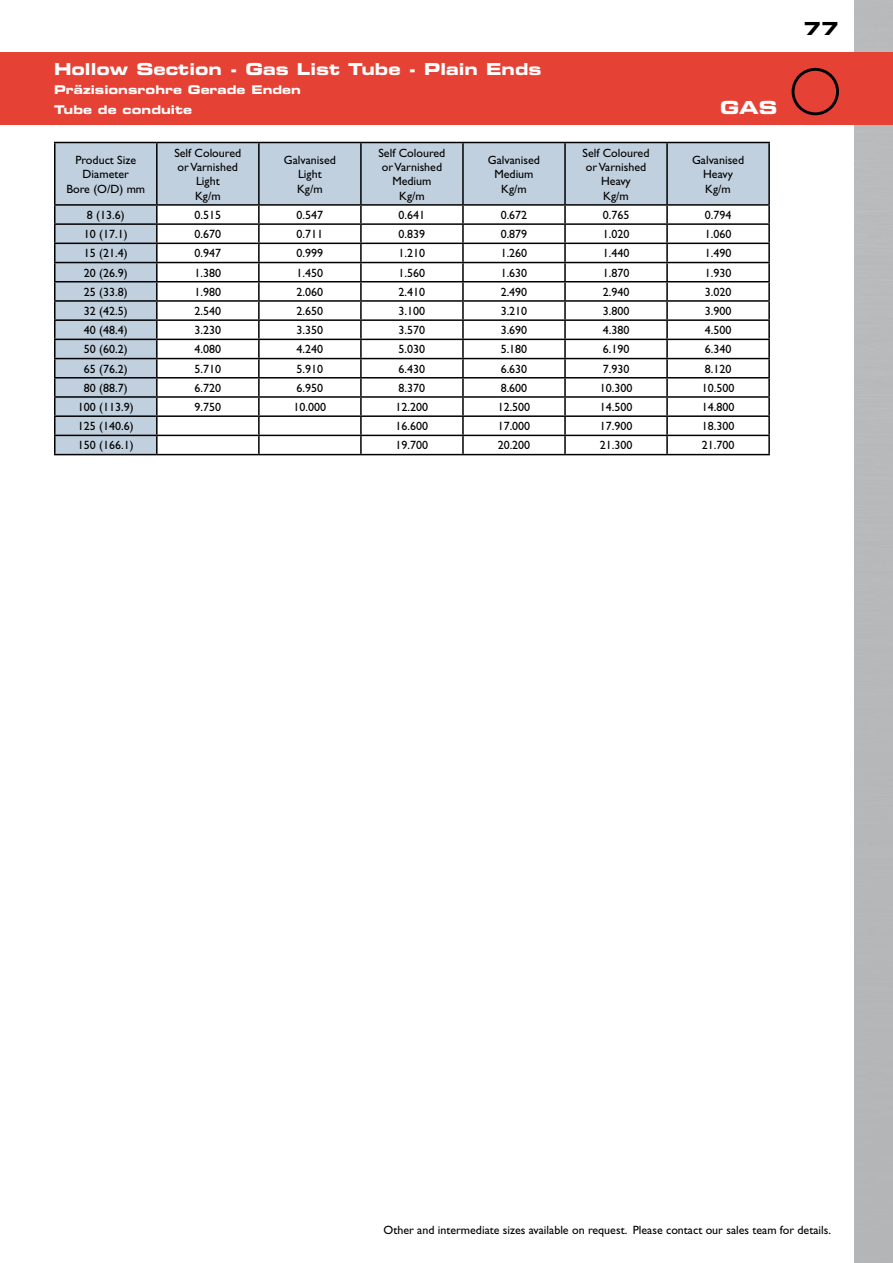
<style>
.page{position:relative;width:893px;height:1263px;background:#fff}
.page>*{position:absolute;margin:0;border:0;box-sizing:border-box;transform-origin:0 0}
.t1{font:18px "Eurostile Bold Extended Two";color:#fff}
.t2{font:18px "Eurostile Bold Extended Two";color:#000}
.t3{font:16.5px "Eurostile Bold Extended Two";color:#fff}
.t4{font:12px/14.4px "Gill Sans";color:#000;text-align:center}
.t5{font:12px/19.5px "Eurostile Bold Extended Two";color:#fff}
</style>
<div class="page">
<div style="left:0;top:52px;width:893px;height:73px;background:#e64135"></div>
<svg style="left:54px;top:142px;width:716px;height:312px"></svg>
<hr style="left:54px;top:454px;width:103px;height:1px;background:#000">
<hr style="left:157px;top:454px;width:102px;height:1px;background:#000">
<hr style="left:259px;top:454px;width:102px;height:1px;background:#000">
<hr style="left:361px;top:454px;width:102px;height:1px;background:#000">
<hr style="left:463px;top:454px;width:102px;height:1px;background:#000">
<hr style="left:565px;top:454px;width:102px;height:1px;background:#000">
<hr style="left:667px;top:454px;width:103px;height:1px;background:#000">
<div style="left:792px;top:68px;width:47px;height:47px;border:3px solid #000;border-radius:50%"></div>
<h2 class="t3" style="left:54px;top:57px;width:489px">Hollow Section - Gas List Tube - Plain Ends</h2>
<p class="t5" style="left:54px;top:80px;width:248px">Präzisionsrohre Gerade Enden<br>Tube de conduite</p>
<h1 class="t1" style="left:720px;top:95px;width:59px">GAS</h1>
<p class="t4" style="left:66px;top:153px;width:80px">Product Size<br>Diameter<br>Bore (O/D) mm</p>
<p class="t4" style="left:174px;top:145px;width:68px">Self Coloured or Varnished<br>Light<br>Kg/m</p>
<p class="t4" style="left:284px;top:153px;width:54px">Galvanised<br>Light<br>Kg/m</p>
<p class="t4" style="left:378px;top:145px;width:68px">Self Coloured or Varnished<br>Medium<br>Kg/m</p>
<p class="t4" style="left:488px;top:153px;width:54px">Galvanised<br>Medium<br>Kg/m</p>
<p class="t4" style="left:583px;top:145px;width:68px">Self Coloured or Varnished<br>Heavy<br>Kg/m</p>
<p class="t4" style="left:692px;top:153px;width:54px">Galvanised<br>Heavy<br>Kg/m</p>
<p class="t4" style="left:87px;top:208px;width:39px">8 (13.6)</p>
<p class="t4" style="left:194px;top:208px;width:28px">0.515</p>
<p class="t4" style="left:297px;top:208px;width:28px">0.547</p>
<p class="t4" style="left:399px;top:208px;width:28px">0.641</p>
<p class="t4" style="left:501px;top:208px;width:28px">0.672</p>
<p class="t4" style="left:603px;top:208px;width:28px">0.765</p>
<p class="t4" style="left:705px;top:208px;width:28px">0.794</p>
<p class="t4" style="left:84px;top:227px;width:45px">10 (17.1)</p>
<p class="t4" style="left:194px;top:227px;width:28px">0.670</p>
<p class="t4" style="left:297px;top:227px;width:28px">0.711</p>
<p class="t4" style="left:399px;top:227px;width:28px">0.839</p>
<p class="t4" style="left:501px;top:227px;width:28px">0.879</p>
<p class="t4" style="left:603px;top:227px;width:28px">1.020</p>
<p class="t4" style="left:705px;top:227px;width:28px">1.060</p>
<p class="t4" style="left:84px;top:246px;width:45px">15 (21.4)</p>
<p class="t4" style="left:194px;top:246px;width:28px">0.947</p>
<p class="t4" style="left:297px;top:246px;width:28px">0.999</p>
<p class="t4" style="left:399px;top:246px;width:28px">1.210</p>
<p class="t4" style="left:501px;top:246px;width:28px">1.260</p>
<p class="t4" style="left:603px;top:246px;width:28px">1.440</p>
<p class="t4" style="left:705px;top:246px;width:28px">1.490</p>
<p class="t4" style="left:84px;top:265px;width:45px">20 (26.9)</p>
<p class="t4" style="left:194px;top:265px;width:28px">1.380</p>
<p class="t4" style="left:297px;top:265px;width:28px">1.450</p>
<p class="t4" style="left:399px;top:265px;width:28px">1.560</p>
<p class="t4" style="left:501px;top:265px;width:28px">1.630</p>
<p class="t4" style="left:603px;top:265px;width:28px">1.870</p>
<p class="t4" style="left:705px;top:265px;width:28px">1.930</p>
<p class="t4" style="left:84px;top:285px;width:45px">25 (33.8)</p>
<p class="t4" style="left:194px;top:285px;width:28px">1.980</p>
<p class="t4" style="left:297px;top:285px;width:28px">2.060</p>
<p class="t4" style="left:399px;top:285px;width:28px">2.410</p>
<p class="t4" style="left:501px;top:285px;width:28px">2.490</p>
<p class="t4" style="left:603px;top:285px;width:28px">2.940</p>
<p class="t4" style="left:705px;top:285px;width:28px">3.020</p>
<p class="t4" style="left:84px;top:304px;width:45px">32 (42.5)</p>
<p class="t4" style="left:194px;top:304px;width:28px">2.540</p>
<p class="t4" style="left:297px;top:304px;width:28px">2.650</p>
<p class="t4" style="left:399px;top:304px;width:28px">3.100</p>
<p class="t4" style="left:501px;top:304px;width:28px">3.210</p>
<p class="t4" style="left:603px;top:304px;width:28px">3.800</p>
<p class="t4" style="left:705px;top:304px;width:28px">3.900</p>
<p class="t4" style="left:84px;top:323px;width:45px">40 (48.4)</p>
<p class="t4" style="left:194px;top:323px;width:28px">3.230</p>
<p class="t4" style="left:297px;top:323px;width:28px">3.350</p>
<p class="t4" style="left:399px;top:323px;width:28px">3.570</p>
<p class="t4" style="left:501px;top:323px;width:28px">3.690</p>
<p class="t4" style="left:603px;top:323px;width:28px">4.380</p>
<p class="t4" style="left:705px;top:323px;width:28px">4.500</p>
<p class="t4" style="left:84px;top:342px;width:45px">50 (60.2)</p>
<p class="t4" style="left:194px;top:342px;width:28px">4.080</p>
<p class="t4" style="left:297px;top:342px;width:28px">4.240</p>
<p class="t4" style="left:399px;top:342px;width:28px">5.030</p>
<p class="t4" style="left:501px;top:342px;width:28px">5.180</p>
<p class="t4" style="left:603px;top:342px;width:28px">6.190</p>
<p class="t4" style="left:705px;top:342px;width:28px">6.340</p>
<p class="t4" style="left:84px;top:361px;width:45px">65 (76.2)</p>
<p class="t4" style="left:194px;top:361px;width:28px">5.710</p>
<p class="t4" style="left:297px;top:361px;width:28px">5.910</p>
<p class="t4" style="left:399px;top:361px;width:28px">6.430</p>
<p class="t4" style="left:501px;top:361px;width:28px">6.630</p>
<p class="t4" style="left:603px;top:361px;width:28px">7.930</p>
<p class="t4" style="left:705px;top:361px;width:28px">8.120</p>
<p class="t4" style="left:84px;top:381px;width:45px">80 (88.7)</p>
<p class="t4" style="left:194px;top:381px;width:28px">6.720</p>
<p class="t4" style="left:297px;top:381px;width:28px">6.950</p>
<p class="t4" style="left:399px;top:381px;width:28px">8.370</p>
<p class="t4" style="left:501px;top:381px;width:28px">8.600</p>
<p class="t4" style="left:600px;top:381px;width:34px">10.300</p>
<p class="t4" style="left:702px;top:381px;width:34px">10.500</p>
<p class="t4" style="left:78px;top:400px;width:57px">100 (113.9)</p>
<p class="t4" style="left:194px;top:400px;width:28px">9.750</p>
<p class="t4" style="left:294px;top:400px;width:34px">10.000</p>
<p class="t4" style="left:396px;top:400px;width:34px">12.200</p>
<p class="t4" style="left:498px;top:400px;width:34px">12.500</p>
<p class="t4" style="left:600px;top:400px;width:34px">14.500</p>
<p class="t4" style="left:702px;top:400px;width:34px">14.800</p>
<p class="t4" style="left:78px;top:419px;width:57px">125 (140.6)</p>
<p class="t4" style="left:396px;top:419px;width:34px">16.600</p>
<p class="t4" style="left:498px;top:419px;width:34px">17.000</p>
<p class="t4" style="left:600px;top:419px;width:34px">17.900</p>
<p class="t4" style="left:702px;top:419px;width:34px">18.300</p>
<p class="t4" style="left:78px;top:438px;width:57px">150 (166.1)</p>
<p class="t4" style="left:396px;top:438px;width:34px">19.700</p>
<p class="t4" style="left:498px;top:438px;width:34px">20.200</p>
<p class="t4" style="left:600px;top:438px;width:34px">21.300</p>
<p class="t4" style="left:702px;top:438px;width:34px">21.700</p>
<h1 class="t2" style="left:803px;top:16px;width:37px">77</h1>
<p class="t4" style="left:384px;top:1223px;width:449px">Other and intermediate sizes available on request. Please contact our sales team for details.</p>
</div>
